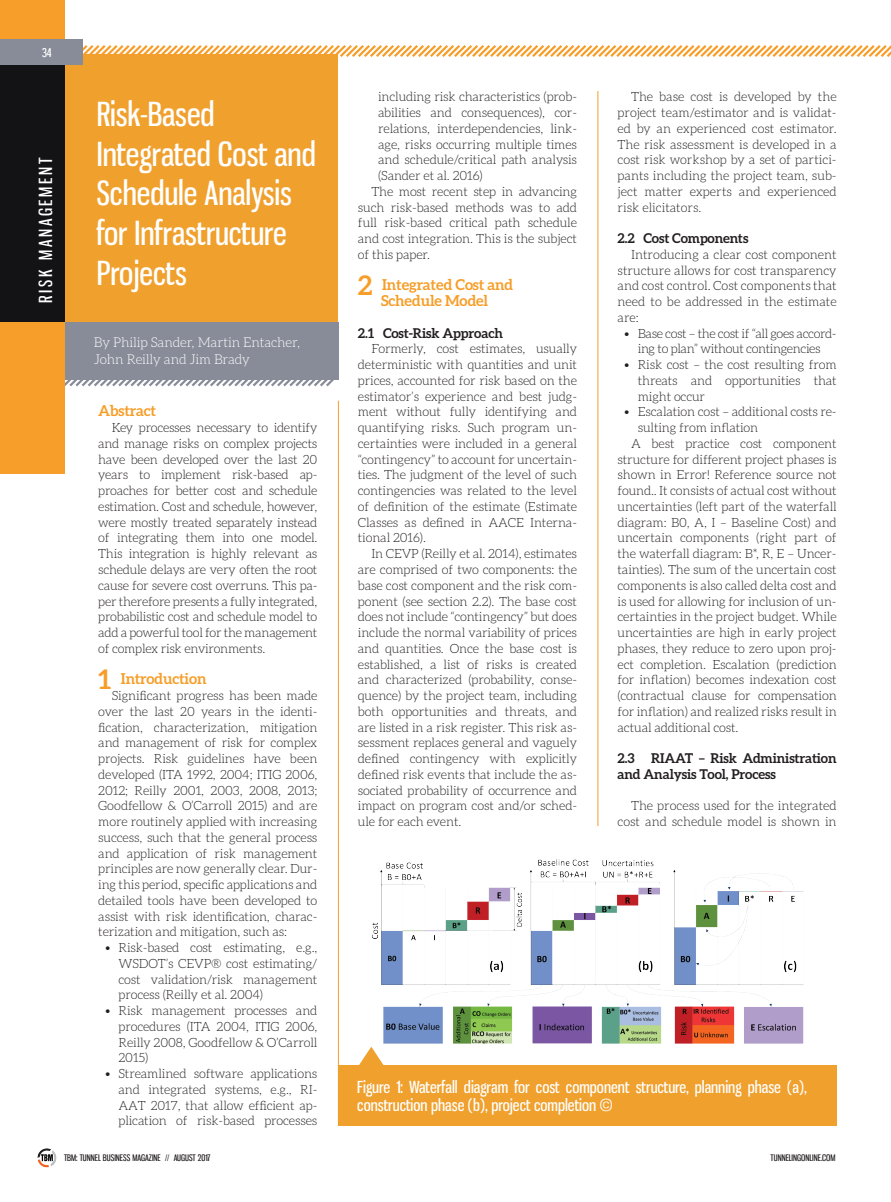
<style>
.page{position:relative;width:891px;height:1202px;background:#fff}
.page>*{position:absolute;margin:0;border:0;box-sizing:border-box;transform-origin:0 0}
.t1{font:33px/39.6px "Gnuolane Rg";color:#fff}
.t2{font:18px "Gnuolane Rg";letter-spacing:.15em;color:#fff}
.Captions{font:16.5px/18px "Gnuolane Rg";color:#fff}
.Body_Copy{font:700 15px/15.8px "Aleo";letter-spacing:-.01em;color:#f69e29;text-align:center}
.Body_Copy-2{font:700 13.5px/15.8px "Aleo";letter-spacing:-.01em;color:#231f20}
.Body_Copy-3{font:300 13.5px/16.5px "Aleo";letter-spacing:-.01em;color:#fff}
.Body_Copy-4{font:300 12.75px/15.8px "Aleo";letter-spacing:-.01em;color:#231f20;text-align:justify}
.Body_Copy-5{font:300 12.75px/15.8px "Aleo";letter-spacing:-.03em;color:#231f20;text-align:center}
.t3{font:12px "Gnuolane Rg";color:#fff}
.t4{font:9px "Gnuolane Rg";color:#231f20}
.s1{font-size:27px}
</style>
<div class="page">
<div style="left:0;top:54px;width:338px;height:269px;background:#f0a02d"></div>
<svg style="left:64px;top:372px;width:275px;height:17px"></svg>
<div style="left:0;top:322px;width:338px;height:58px;background:#878c98"></div>
<svg style="left:83px;top:45px;width:808px;height:12px"></svg>
<div style="left:0;top:0;width:64px;height:474px;background:#f69e29"></div>
<div style="left:0;top:54px;width:64px;height:268px;background:#131316"></div>
<div style="left:0;top:39px;width:83px;height:25px;background:#878c98"></div>
<hr style="left:338px;top:400px;width:1px;height:725px;background:#f69e29">
<svg style="left:39px;top:1149px;width:16px;height:16px"></svg>
<div style="left:36px;top:1146px;width:22px;height:22px;border:2px solid #fff;border-radius:50%"></div>
<img style="left:371px;top:859px;width:433px;height:185px">
<hr style="left:598px;top:91px;width:1px;height:735px;background:#f69e29">
<div style="left:338px;top:1065px;width:499px;height:60px;background:#f0a02d"></div>
<svg style="left:359px;top:1046px;width:25px;height:19px"></svg>
<p class="t3" style="left:42px;top:45px;width:11px">34</p>
<p class="t2" style="left:35px;top:303px;width:147px;rotate:-90deg">RISK MANAGEMENT</p>
<p class="t1" style="left:97px;top:94px;width:119px">Risk-Based</p>
<p class="t1" style="left:97px;top:134px;width:221px">Integrated Cost and<br>Schedule Analysis for Infrastructure<br>Projects</p>
<p class="Body_Copy-3" style="left:94px;top:334px;width:208px">By Philip Sander, Martin Entacher,<br>John Reilly and Jim Brady</p>
<p class="Body_Copy" style="left:98px;top:403px;width:59px">Abstract</p>
<p class="Body_Copy-4" style="left:98px;top:420px;width:221px;text-indent:14px">Key processes necessary to identify and manage risks on complex projects have been developed over the last 20 years to implement risk-based ap&shy;proaches for better cost and schedule estimation. Cost and schedule, however, were mostly treated separately instead of integrating them into one model.<br>This integration is highly relevant as schedule delays are very often the root cause for severe cost overruns. This pa&shy;per therefore presents a fully integrated, probabilistic cost and schedule model to add a powerful tool for the management of complex risk environments.</p>
<p class="Body_Copy" style="left:98px;top:670px;width:110px"><span class="s1">1</span> Introduction</p>
<p class="Body_Copy-4" style="left:98px;top:687px;width:221px;text-indent:14px">Significant progress has been made over the last 20 years in the identi&shy;fication, characterization, mitigation and management of risk for complex projects. Risk guidelines have been developed (ITA 1992, 2004; ITIG 2006, 2012; Reilly 2001, 2003, 2008, 2013; Goodfellow &amp; O’Carroll 2015) and are more routinely applied with increasing success, such that the general process and application of risk management principles are now generally clear. Dur&shy;ing this period, specific applications and detailed tools have been developed to assist with risk identification, charac&shy;terization and mitigation, such as:</p>
<p class="Body_Copy-4" style="left:119px;top:939px;width:200px;text-indent:-14px">• Risk-based cost estimating, e.g., WSDOT’s CEVP® cost estimating/ cost validation/risk management process (Reilly et al. 2004)</p>
<p class="Body_Copy-4" style="left:119px;top:1002px;width:200px;text-indent:-14px">• Risk management processes and procedures (ITA 2004, ITIG 2006, Reilly 2008, Goodfellow &amp; O’Carroll 2015)</p>
<p class="Body_Copy-4" style="left:119px;top:1065px;width:200px;text-indent:-14px">• Streamlined software applications and integrated systems, e.g., RI-AAT 2017, that allow efficient ap&shy;plication of risk-based processes</p>
<p class="Body_Copy-4" style="left:378px;top:89px;width:200px">including risk characteristics (prob&shy;abilities and consequences), cor&shy;relations, interdependencies, link&shy;age, risks occurring multiple times and schedule/critical path analysis (Sander et al. 2016)</p>
<p class="Body_Copy-4" style="left:358px;top:183px;width:221px;text-indent:14px">The most recent step in advancing such risk-based methods was to add full risk-based critical path schedule and cost integration. This is the subject of this paper.</p>
<p class="Body_Copy" style="left:358px;top:277px;width:157px"><span class="s1">2</span> Integrated Cost and<br>Schedule Model</p>
<p class="Body_Copy-2" style="left:358px;top:325px;width:147px">2.1 Cost-Risk Approach</p>
<p class="Body_Copy-4" style="left:358px;top:341px;width:221px;text-indent:14px">Formerly, cost estimates, usually deterministic with quantities and unit prices, accounted for risk based on the estimator’s experience and best judg&shy;ment without fully identifying and quantifying risks. Such program un&shy;certainties were included in a general “contingency” to account for uncertain&shy;ties. The judgment of the level of such contingencies was related to the level of definition of the estimate (Estimate Classes as defined in AACE Interna&shy;tional 2016).</p>
<p class="Body_Copy-4" style="left:358px;top:546px;width:221px;text-indent:14px">In CEVP (Reilly et al. 2014), estimates are comprised of two components: the base cost component and the risk com&shy;ponent (see section 2.2). The base cost does not include “contingency” but does include the normal variability of prices and quantities. Once the base cost is established, a list of risks is created and characterized (probability, conse&shy;quence) by the project team, including both opportunities and threats, and are listed in a risk register. This risk as&shy;sessment replaces general and vaguely defined contingency with explicitly defined risk events that include the as&shy;sociated probability of occurrence and impact on program cost and/or sched&shy;ule for each event.</p>
<p class="Body_Copy-4" style="left:618px;top:89px;width:221px;text-indent:14px">The base cost is developed by the project team/estimator and is validat&shy;ed by an experienced cost estimator.<br>The risk assessment is developed in a cost risk workshop by a set of partici&shy;pants including the project team, sub&shy;ject matter experts and experienced risk elicitators.</p>
<p class="Body_Copy-2" style="left:618px;top:230px;width:132px">2.2 Cost Components</p>
<p class="Body_Copy-4" style="left:618px;top:246px;width:221px;text-indent:14px">Introducing a clear cost component structure allows for cost transparency and cost control. Cost components that need to be addressed in the estimate are:</p>
<p class="Body_Copy-5" style="left:624px;top:325px;width:214px">• Base cost – the cost if “all goes accord&shy;ing to plan” without contingencies</p>
<p class="Body_Copy-4" style="left:638px;top:357px;width:200px;text-indent:-14px">• Risk cost – the cost resulting from threats and opportunities that might occur</p>
<p class="Body_Copy-4" style="left:638px;top:404px;width:200px;text-indent:-14px">• Escalation cost – additional costs re&shy;sulting from inflation</p>
<p class="Body_Copy-4" style="left:618px;top:435px;width:221px;text-indent:14px">A best practice cost component structure for different project phases is shown in Error! Reference source not found.. It consists of actual cost without uncertainties (left part of the waterfall diagram: B0, A, I – Baseline Cost) and uncertain components (right part of the waterfall diagram: B*, R, E – Uncer&shy;tainties). The sum of the uncertain cost components is also called delta cost and is used for allowing for inclusion of un&shy;certainties in the project budget. While uncertainties are high in early project phases, they reduce to zero upon proj&shy;ect completion. Escalation (prediction for inflation) becomes indexation cost (contractual clause for compensation for inflation) and realized risks result in actual additional cost.</p>
<p class="Body_Copy-2" style="left:618px;top:750px;width:221px">2.3 RIAAT – Risk Administration and Analysis Tool, Process</p>
<p class="Body_Copy-4" style="left:618px;top:798px;width:221px;text-align:right">The process used for the integrated cost and schedule model is shown in</p>
<p class="Captions" style="left:357px;top:1078px;width:451px">Figure 1: Waterfall diagram for cost component structure, planning phase (a), construction phase (b), project completion (c)</p>
<p class="t4" style="left:64px;top:1152px;width:148px">TBM: TUNNEL BUSINESS MAGAZINE // AUGUST 2017</p>
<p class="t4" style="left:771px;top:1152px;width:66px">TUNNELINGONLINE.COM</p>
</div>
